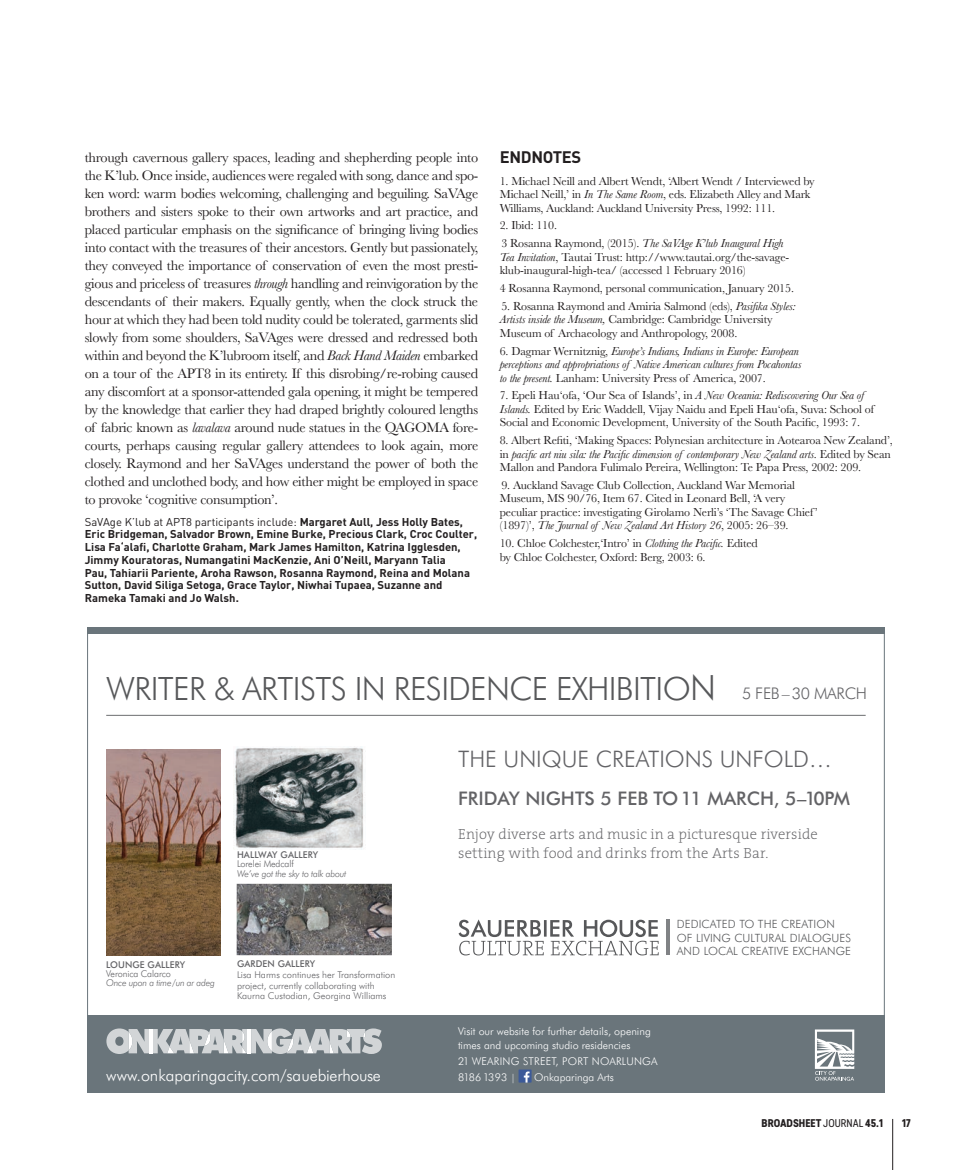
<style>
.page{position:relative;width:978px;height:1170px;background:#fff}
.page>*{position:absolute;margin:0;border:0;box-sizing:border-box;transform-origin:0 0}
.t1{font:300 32.1px "Futura BT";letter-spacing:-.02em;color:#57585a}
.t2{font:300 22.8px "Futura BT";color:#636366}
.t3{font:500 18.75px "Futura BT";color:#636366}
.t4{font:700 16.5px "DIN";letter-spacing:-.02em;color:#231f20}
.t5{font:300 16.05px "Futura BT";color:#fff}
.t6{font:200 14.7px/18.8px "The Serif";letter-spacing:.01em;color:#636366}
.t7{font:14.25px/18px "Baskerville";letter-spacing:-.02em;color:#231f20;text-align:justify}
.t8{font:12px/13.5px "Baskerville";letter-spacing:-.01em;color:#231f20}
.t9{font:italic 12px/13.5px "Baskerville";letter-spacing:-.01em;color:#231f20}
.t10{font:300 11.4px/13.4px "Futura BT";letter-spacing:.01em;color:#57585a}
.t11{font:700 11.25px/12.8px "DIN";color:#231f20}
.t12{font:300 10.65px/13.4px "Futura BT";color:#fff}
.t13{font:300 10.65px/16.4px "Futura BT";letter-spacing:.02em;color:#fff}
.t14{font:700 10.5px "Predige Rounded";color:#231f20}
.t15{font:300 9.45px/10.6px "Futura BT";color:#636366}
.t16{font:italic 300 9.45px "Futura BT";letter-spacing:-.02em;color:#636366;scale:.96 1}
.t17{font:500 9.45px "Futura BT";letter-spacing:.01em;color:#636366}
.s1{font-style:italic}
.s2{font-weight:400}
.s3{font-style:normal}
.s4{font-size:34.8px}
.s5{font-size:16.05px;color:#636366}
.s6{font-size:9.45px}
</style>
<div class="page">
<hr style="left:892px;top:1118px;width:1px;height:51px;background:#231f20">
<div style="left:87px;top:1015px;width:798px;height:77px;background:#6a757b"></div>
<div style="left:87px;top:627px;width:798px;height:7px;background:#6a757b"></div>
<img style="left:106px;top:749px;width:114px;height:206px">
<img style="left:234px;top:746px;width:130px;height:103px">
<img style="left:237px;top:883px;width:155px;height:72px">
<hr style="left:106px;top:715px;width:760px;height:1px;background:#6c6d70">
<hr style="left:666px;top:919px;width:4px;height:36px;background:#808285">
<svg style="left:459px;top:919px;width:200px;height:36px"></svg>
<svg style="left:815px;top:1029px;width:39px;height:51px"></svg>
<svg style="left:106px;top:1028px;width:276px;height:25px"></svg>
<div style="left:519px;top:1069px;width:13px;height:13px;background:#3c5a99"></div>
<svg style="left:524px;top:1071px;width:6px;height:11px"></svg>
<p class="t7" style="left:85px;top:148px;width:395px">through cavernous gallery spaces, leading and shepherding people into the K’lub. Once inside, audiences were regaled with song, dance and spo&shy;ken word: warm bodies welcoming, challenging and beguiling. SaVAge brothers and sisters spoke to their own artworks and art practice, and placed particular emphasis on the significance of bringing living bodies into contact with the treasures of their ancestors. Gently but passionately, they conveyed the importance of conservation of even the most presti&shy;gious and priceless of treasures <span class="s1">through</span> handling and reinvigoration by the descendants of their makers. Equally gently, when the clock struck the hour at which they had been told nudity could be tolerated, garments slid slowly from some shoulders, SaVAges were dressed and redressed both within and beyond the K’lubroom itself, and <span class="s1">Back Hand Maiden</span> embarked on a tour of the APT8 in its entirety. If this disrobing/re-robing caused any discomfort at a sponsor-attended gala opening, it might be tempered by the knowledge that earlier they had draped brightly coloured lengths of fabric known as <span class="s1">lavalava</span> around nude statues in the QAGOMA fore&shy;courts, perhaps causing regular gallery attendees to look again, more closely. Raymond and her SaVAges understand the power of both the clothed and unclothed body, and how either might be employed in space to provoke ‘cognitive consumption’.</p>
<p class="t11" style="left:85px;top:514px;width:394px"><span class="s2">SaVAge K’lub at APT8 participants include:</span> Margaret Aull, Jess Holly Bates, Eric Bridgeman, Salvador Brown, Emine Burke, Precious Clark, Croc Coulter, Lisa Fa‘alafi, Charlotte Graham, Mark James Hamilton, Katrina Igglesden, Jimmy Kouratoras, Numangatini MacKenzie, Ani O’Neill, Maryann Talia<br>Pau, Tahiarii Pariente, Aroha Rawson, Rosanna Raymond, Reina and Molana Sutton, David Siliga Setoga, Grace Taylor, Niwhai Tupaea, Suzanne and Rameka Tamaki and Jo Walsh.</p>
<h3 class="t4" style="left:500px;top:146px;width:83px">ENDNOTES</h3>
<p class="t8" style="left:500px;top:174px;width:316px">1. Michael Neill and Albert Wendt, ‘Albert Wendt / Interviewed by<br>Michael Neill,’ in <span class="s1">In The Same Room</span>, eds. Elizabeth Alley and Mark<br>Williams, Auckland: Auckland University Press, 1992: 111.</p>
<p class="t8" style="left:500px;top:217px;width:285px;line-height:17.7px">2. Ibid: 110.<br>3 Rosanna Raymond, (2015). <span class="s1">The SaVAge K’lub Inaugural High</span></p>
<p class="t8" style="left:500px;top:250px;width:291px"><span class="s1">Tea Invitation</span>, Tautai Trust: http://www.tautai.org/the-savage&shy;klub-inaugural-high-tea/ (accessed 1 February 2016)</p>
<p class="t8" style="left:500px;top:281px;width:296px">4 Rosanna Raymond, personal communication, January 2015.</p>
<p class="t8" style="left:500px;top:299px;width:298px">5. Rosanna Raymond and Amiria Salmond (eds), <span class="s1">Pasifika Styles:<br>Artists inside the Museum,</span> Cambridge: Cambridge University<br>Museum of Archaeology and Anthropology, 2008.</p>
<p class="t9" style="left:500px;top:344px;width:303px"><span class="s3">6. Dagmar Wernitznig,</span> Europe’s Indians, Indians in Europe: European perceptions and appropriations of Native American cultures from Pocahontas to the present. <span class="s3">Lanham: University Press of America, 2007.</span></p>
<p class="t8" style="left:500px;top:388px;width:376px">7. Epeli Hau‘ofa, ‘Our Sea of Islands’, in <span class="s1">A New Oceania: Rediscovering Our Sea of<br>Islands.</span> Edited by Eric Waddell, Vijay Naidu and Epeli Hau‘ofa, Suva: School of<br>Social and Economic Development, University of the South Pacific, 1993: 7.</p>
<p class="t8" style="left:500px;top:433px;width:395px">8. Albert Refiti, ‘Making Spaces: Polynesian architecture in Aotearoa New Zealand’, in <span class="s1">pacific art niu sila: the Pacific dimension of contemporary New Zealand arts</span>. Edited by Sean<br>Mallon and Pandora Fulimalo Pereira, Wellington: Te Papa Press, 2002: 209.</p>
<p class="t8" style="left:500px;top:478px;width:320px">9. Auckland Savage Club Collection, Auckland War Memorial Museum, MS 90/76, Item 67. Cited in Leonard Bell, ‘A very peculiar practice: investigating Girolamo Nerli’s ‘The Savage Chief ’ (1897)’, <span class="s1">The Journal of New Zealand Art History 26</span>, 2005: 26–39.</p>
<p class="t8" style="left:500px;top:536px;width:260px">10. Chloe Colchester,‘Intro’ in <span class="s1">Clothing the Pacific.</span> Edited by Chloe Colchester, Oxford: Berg, 2003: 6.</p>
<h1 class="t1" style="left:106px;top:668px;width:762px">WRITER &amp; ARTISTS IN RESIDENCE EXHIBITIO<span class="s4">N</span> <span class="s5">5 FEB – 30 MARCH</span></h1>
<p class="t17" style="left:237px;top:848px;width:83px">HALLWAY GALLERY</p>
<p class="t15" style="left:237px;top:858px;width:58px">Lorelei Medcalf</p>
<p class="t16" style="left:237px;top:867px;width:116px">We’ve got the sky to talk about</p>
<p class="t17" style="left:106px;top:958px;width:80px">LOUNGE GALLERY</p>
<p class="t15" style="left:106px;top:968px;width:66px">Veronica Calarco</p>
<p class="t16" style="left:106px;top:977px;width:115px">Once upon a time/un ar adeg</p>
<p class="t17" style="left:237px;top:958px;width:80px">GARDEN GALLERY</p>
<p class="t15" style="left:237px;top:969px;width:160px">Lisa Harms continues her Transformation project, currently collaborating with<br>Kaurna Custodian, Georgina Williams</p>
<h3 class="t5" style="left:106px;top:1065px;width:276px">www.onkaparingacity.com/sauebierhouse</h3>
<h2 class="t2" style="left:458px;top:745px;width:375px">THE UNIQUE CREATIONS UNFOLD…</h2>
<h3 class="t3" style="left:458px;top:787px;width:394px">FRIDAY NIGHTS 5 FEB TO11 MARCH, 5–10PM</h3>
<p class="t6" style="left:458px;top:824px;width:361px">Enjoy diverse arts and music in a picturesque riverside setting with food and drinks from the Arts Bar.</p>
<p class="t10" style="left:677px;top:917px;width:176px">DEDICATED TO THE CREATION<br>OF LIVING CULTURAL DIALOGUES<br>AND LOCAL CREATIVE EXCHANGE</p>
<p class="t12" style="left:458px;top:1024px;width:194px">Visit our website for further details, opening times and upcoming studio residencies</p>
<p class="t13" style="left:458px;top:1052px;width:201px">21 WEARING STREET, PORT NOARLUNGA<br>8186 1393 <span class="s6">|</span></p>
<p class="t12" style="left:534px;top:1070px;width:81px">Onkaparinga Arts</p>
<p class="t14" style="left:761px;top:1115px;width:123px">BROADSHEET <span class="s2">JOURNAL</span> 45.1</p>
<p class="t14" style="left:902px;top:1115px;width:10px">17</p>
</div>
